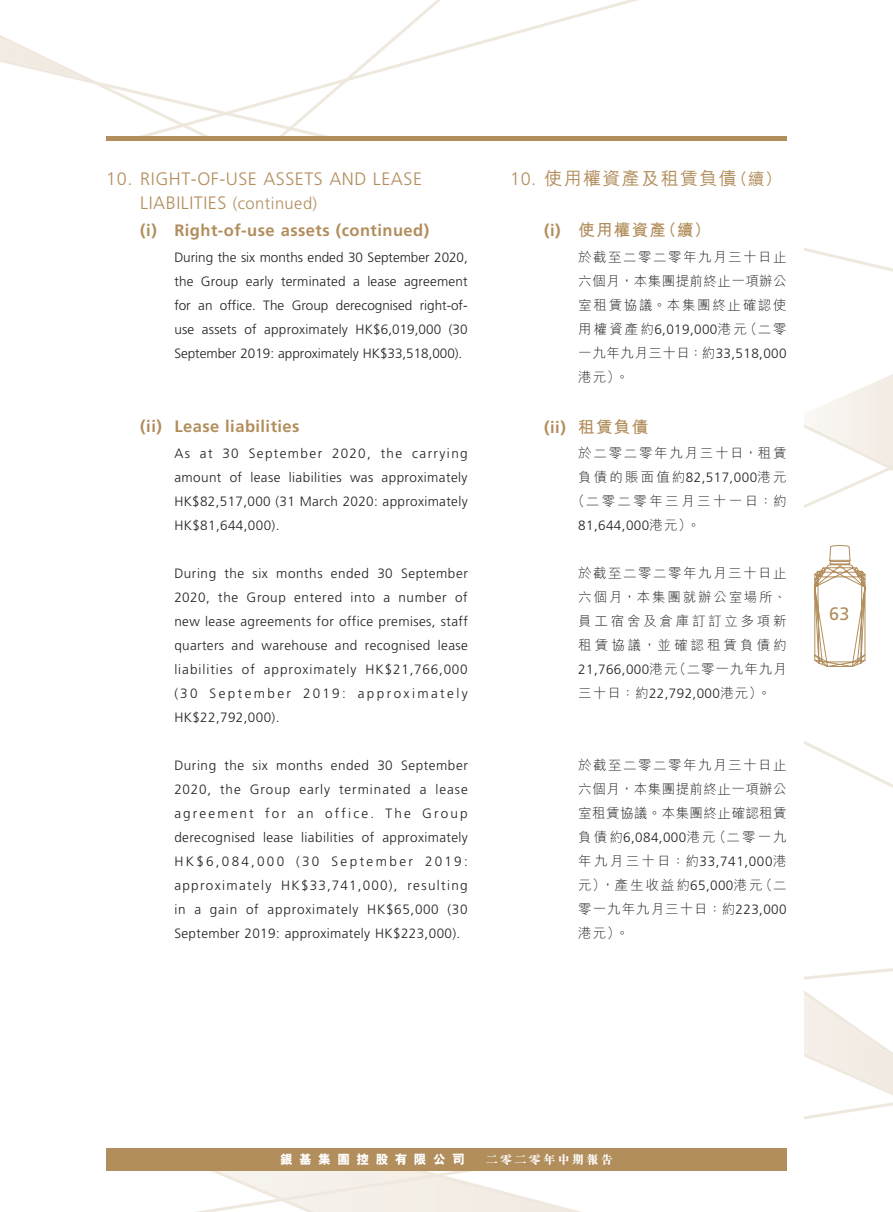
<style>
.page{position:relative;width:893px;height:1212px;background:#fff}
.page>*{position:absolute;margin:0;border:0;box-sizing:border-box;transform-origin:0 0}
._01_H1{font:300 18px/24px "Frutiger LT Std";letter-spacing:.03em;color:#b28e5d}
._001_H1_C{font:500 18px "M Hei HK";letter-spacing:.08em;color:#b28e5d}
.t1{font:18px "Frutiger LT Std";color:#b28e5d}
._02_H2{font:700 16.5px "Frutiger LT Std";letter-spacing:.03em;color:#b28e5d}
._002_H2_C{font:700 16.5px "M Hei HK";letter-spacing:.08em;color:#b28e5d}
._002_H2_C-2{font:700 16.5px "Frutiger LT Std";color:#b28e5d}
._00_txt{font:300 13.5px/24px "Frutiger LT Std";letter-spacing:.03em;color:#231f20;text-align:justify}
._000_txt_C{font:300 13.5px/24px "M Hei HK";letter-spacing:.125em;color:#231f20;text-align:justify}
._000_txt_C-2{font:300 13.5px "Frutiger LT Std";letter-spacing:.03em;color:#231f20}
._000_txt_C-3{font:300 13.5px "M Hei HK";letter-spacing:.18em;color:#231f20}
.t2{font:800 12.75px "M Hei HK";letter-spacing:.5em;color:#fff}
.t3{font:800 12px "M Sung HK";letter-spacing:.2em;color:#fff}
.s1{font-size:16.5px}
.s2{font-family:"Frutiger LT Std";font-weight:300}
.s3{font-family:"Frutiger LT Std"}
.s4{font-family:"M Hei HK"}
</style>
<div class="page">
<svg style="left:0;top:0;width:893px;height:272px"></svg>
<svg style="left:804px;top:374px;width:89px;height:721px"></svg>
<svg style="left:195px;top:1102px;width:698px;height:110px"></svg>
<div style="left:0;top:136px;width:804px;height:1012px;background:#fff"></div>
<div style="left:106px;top:1148px;width:681px;height:23px;background:#b28e5d"></div>
<svg style="left:809px;top:545px;width:62px;height:153px"></svg>
<hr style="left:106px;top:136px;width:681px;height:4px;background:#b28e5d">
<p class="_01_H1" style="left:140px;top:167px;width:283px;text-indent:-34px">10. RIGHT-OF-USE ASSETS AND LEASE<br>LIABILITIES <span class="s1">(continued)</span></p>
<p class="_02_H2" style="left:140px;top:221px;width:290px">(i) Right-of-use assets (continued)</p>
<p class="_00_txt" style="left:174px;top:245px;width:295px">During the six months ended 30 September 2020, the Group early terminated a lease agreement for an office. The Group derecognised right-of&shy;use assets of approximately HK$6,019,000 (30<br>September 2019: approximately HK$33,518,000).</p>
<p class="_02_H2" style="left:140px;top:417px;width:161px">(ii) Lease liabilities</p>
<p class="_00_txt" style="left:174px;top:442px;width:295px">As at 30 September 2020, the carrying amount of lease liabilities was approximately HK$82,517,000 (31 March 2020: approximately HK$81,644,000).</p>
<p class="_00_txt" style="left:174px;top:562px;width:295px">During the six months ended 30 September 2020, the Group entered into a number of new lease agreements for office premises, staff quarters and warehouse and recognised lease liabilities of approximately HK$21,766,000 (30 September 2019: approximately HK$22,792,000).</p>
<p class="_00_txt" style="left:174px;top:754px;width:295px">During the six months ended 30 September 2020, the Group early terminated a lease agreement for an office. The Group derecognised lease liabilities of approximately HK$6,084,000 (30 September 2019: approximately HK$33,741,000), resulting in a gain of approximately HK$65,000 (30<br>September 2019: approximately HK$223,000).</p>
<p class="_001_H1_C" style="left:510px;top:166px;width:273px"><span class="s2">10.</span> 使用權資產及租賃負債<span class="s1">（續）</span></p>
<p class="_002_H2_C" style="left:544px;top:218px;width:168px"><span class="s3">(i)</span> 使用權資產（續）</p>
<p class="_000_txt_C" style="left:578px;top:244px;width:210px">於截至二零二零年九月三十日止六個月，本集團提前終止一項辦公室租賃協議。本集團終止確認使用權資產約<span class="s3">6,019,000</span>港元（二零一九年九月三十日：約<span class="s3">33,518,000</span>港元）。</p>
<p class="_002_H2_C-2" style="left:544px;top:417px;width:105px">(ii) <span class="s4">租賃負債</span></p>
<p class="_000_txt_C" style="left:578px;top:441px;width:210px">於二零二零年九月三十日，租賃</p>
<p class="_000_txt_C-2" style="left:578px;top:470px;width:210px"><span class="s4">負債的賬面值約</span>82,517,000<span class="s4">港元</span></p>
<p class="_000_txt_C-3" style="left:572px;top:492px;width:217px">（二零二零年三月三十一日：約</p>
<p class="_000_txt_C-2" style="left:578px;top:518px;width:124px">81,644,000<span class="s4">港元）。</span></p>
<p class="_000_txt_C" style="left:578px;top:561px;width:210px">於截至二零二零年九月三十日止六個月，本集團就辦公室場所、員工宿舍及倉庫訂訂立多項新租賃協議，並確認租賃負債約<span class="s3">21,766,000</span>港元（二零一九年九月三十日：約<span class="s3">22,792,000</span>港元）。</p>
<p class="_000_txt_C" style="left:578px;top:753px;width:210px">於截至二零二零年九月三十日止六個月，本集團提前終止一項辦公室租賃協議。本集團終止確認租賃負債約<span class="s3">6,084,000</span>港元（二零一九年九月三十日：約<span class="s3">33,741,000</span>港元），產生收益約<span class="s3">65,000</span>港元（二零一九年九月三十日：約<span class="s3">223,000</span>港元）。</p>
<h1 class="t1" style="left:829px;top:603px;width:22px">63</h1>
<p class="t2" style="left:280px;top:1150px;width:186px">銀基集團控股有限公司</p>
<p class="t3" style="left:486px;top:1151px;width:129px">二零二零年中期報告</p>
</div>
